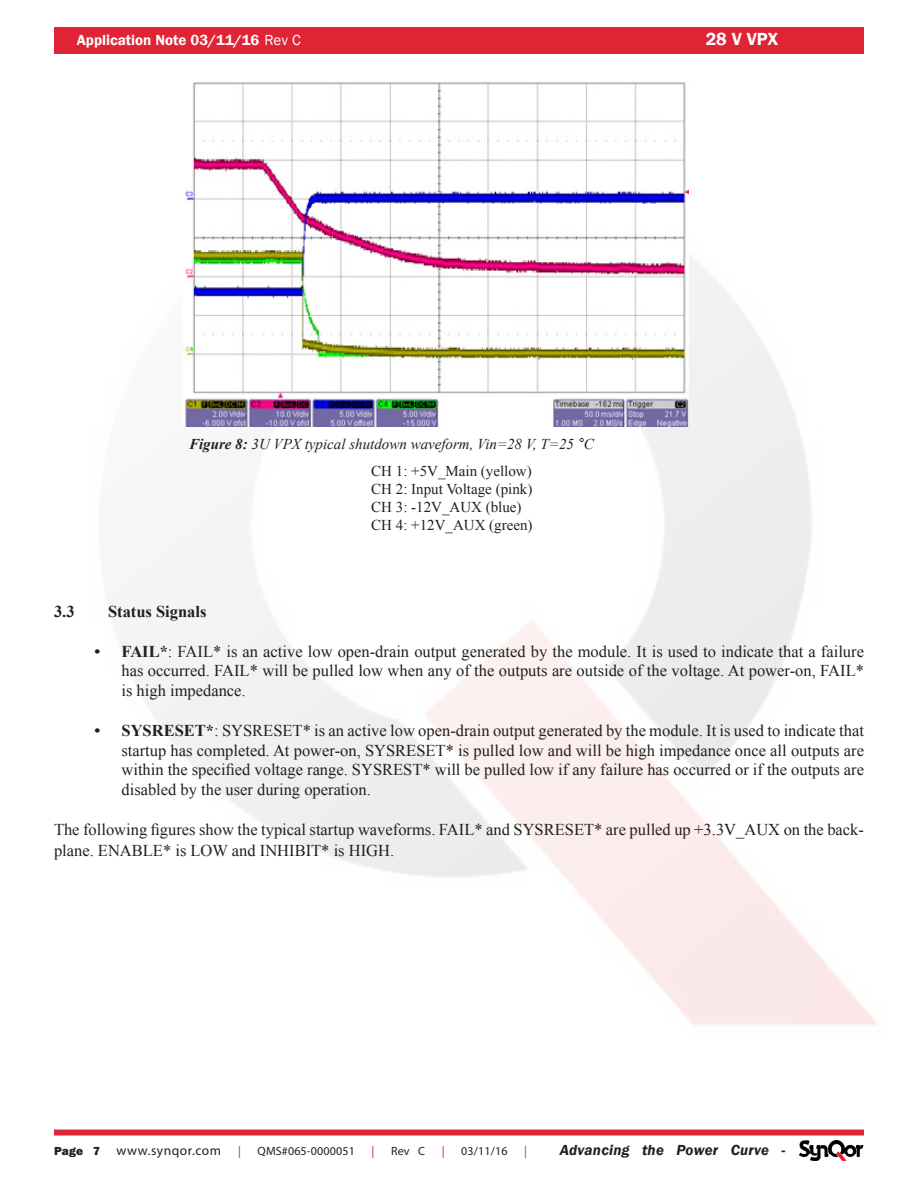
<style>
.page{position:relative;width:918px;height:1188px;background:#fff}
.page>*{position:absolute;margin:0;border:0;box-sizing:border-box;transform-origin:0 0}
.t1{font:600 18px "Franklin Gothic";color:#fff}
.t2{font:16.5px/19.8px "Times New Roman";color:#231f20;text-align:justify}
.t3{font:700 16.5px "Times New Roman";color:#231f20}
.t4{font:15px "Times New Roman";color:#231f20}
.t5{font:italic 15px "Times New Roman";color:#231f20}
.t6{font:600 15px "Franklin Gothic";color:#fff}
.t7{font:italic 600 15px "Franklin Gothic";letter-spacing:.015em;color:#231f20}
.t8{font:13.5px "Myriad Pro";letter-spacing:.04em;color:#231f20}
.t9{font:12px "Myriad Pro";letter-spacing:.015em;color:#231f20}
.t10{font:12px "Myriad Pro";color:#d1232a}
.s1{font-weight:400}
.s2{font-weight:700}
.s3{font-family:"Arial"}
.s4{font-family:"Franklin Gothic";font-weight:800;font-size:12px}
</style>
<div class="page">
<div style="left:54px;top:27px;width:810px;height:27px;background:#e02435"></div>
<div style="left:54px;top:1130px;width:810px;height:6px;background:#e02435"></div>
<img style="left:799px;top:1140px;width:65px;height:20px">
<img style="left:183px;top:82px;width:506px;height:345px">
<p class="t6" style="left:77px;top:31px;width:226px">Application Note 03/11/16 <span class="s1">Rev C</span></p>
<p class="t1" style="left:706px;top:28px;width:74px">28 V VPX</p>
<p class="t5" style="left:189px;top:434px;width:406px"><span class="s2">Figure 8:</span> 3U VPX typical shutdown waveform, Vin=28 V, T=25 <span class="s3">°</span>C</p>
<p class="t4" style="left:371px;top:461px;width:162px">CH 1: +5V_Main (yellow)</p>
<p class="t4" style="left:371px;top:479px;width:163px">CH 2: Input Voltage (pink)</p>
<p class="t4" style="left:371px;top:497px;width:152px">CH 3: -12V_AUX (blue)</p>
<p class="t4" style="left:371px;top:515px;width:163px">CH 4: +12V_AUX (green)</p>
<p class="t3" style="left:54px;top:600px;width:22px">3.3</p>
<p class="t3" style="left:108px;top:600px;width:100px">Status Signals</p>
<p class="t2" style="left:122px;top:641px;width:744px;text-indent:-27px"><span class="s2">• FAIL*</span>: FAIL* is an active low open-drain output generated by the module. It is used to indicate that a failure has occurred. FAIL* will be pulled low when any of the outputs are outside of the voltage. At power-on, FAIL* is high impedance.</p>
<p class="t2" style="left:122px;top:720px;width:744px;text-indent:-27px"><span class="s2">• SYSRESET*</span>: SYSRESET* is an active low open-drain output generated by the module. It is used to indicate that startup has completed. At power-on, SYSRESET* is pulled low and will be high impedance once all outputs are within the specified voltage range. SYSREST* will be pulled low if any failure has occurred or if the outputs are disabled by the user during operation.</p>
<p class="t2" style="left:54px;top:818px;width:811px;line-height:21.6px">The following figures show the typical startup waveforms. FAIL* and SYSRESET* are pulled up +3.3V_AUX on the back&shy;plane. ENABLE* is LOW and INHIBIT* is HIGH.</p>
<p class="t8" style="left:54px;top:1142px;width:169px"><span class="s4">Page 7</span> www.synqor.com</p>
<p class="t10" style="left:238px;top:1144px;width:4px">|</p>
<p class="t9" style="left:258px;top:1144px;width:99px">QMS#065-0000051</p>
<p class="t10" style="left:371px;top:1144px;width:4px">|</p>
<p class="t9" style="left:391px;top:1144px;width:35px">Rev C</p>
<p class="t10" style="left:442px;top:1144px;width:4px">|</p>
<p class="t9" style="left:461px;top:1144px;width:48px">03/11/16</p>
<p class="t10" style="left:524px;top:1144px;width:4px">|</p>
<p class="t7" style="left:560px;top:1141px;width:227px">Advancing the Power Curve -</p>
</div>
